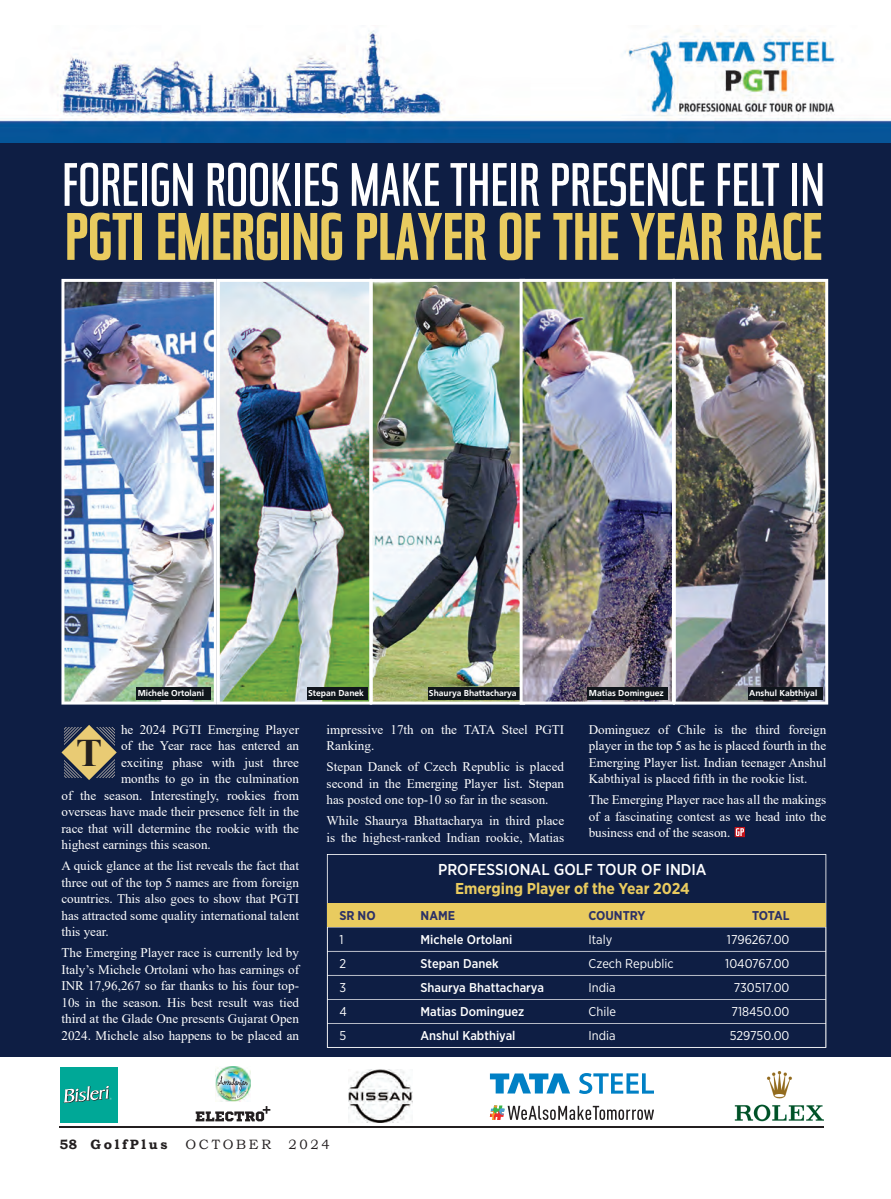
<style>
.page{position:relative;width:891px;height:1199px;background:#fff}
.page>*{position:absolute;margin:0;border:0;box-sizing:border-box;transform-origin:0 0}
.t1{font:500 67.5px "Tasse";color:#e9cb5f}
.t2{font:61.5px "Tasse";color:#fff}
.t3{font:700 39px "Times New Roman";color:#231f20}
.t4{font:500 15.75px "Gotham Narrow";color:#fff}
.t5{font:700 15.75px "Gotham Narrow";color:#e9cb5f}
.t6{font:13.5px "Bookman Old Style";letter-spacing:.2em;color:#231f20}
.t7{font:700 13.5px "Bookman Old Style";letter-spacing:.2em;color:#231f20}
.t8{font:13.2px/16.5px "Times New Roman";color:#fff;text-align:justify}
.t9{font:12.75px "Gotham Narrow";color:#fff}
.t10{font:500 12.75px "Gotham Narrow";color:#fff}
.t11{font:700 12.75px "Gotham Narrow";color:#2c3167}
.t12{font:700 9px "Frugal Sans";letter-spacing:-.005em;color:#fff}
</style>
<div class="page">
<div style="left:0;top:138px;width:891px;height:918px;background:#0e1e44"></div>
<img style="left:61px;top:279px;width:156px;height:425px">
<div style="left:136px;top:688px;width:75px;height:12px;background:#10161c"></div>
<hr style="left:59px;top:1126px;width:765px;height:2px;background:#231f20">
<img style="left:734px;top:1071px;width:89px;height:51px">
<svg style="left:490px;top:1073px;width:80px;height:20px"></svg>
<svg style="left:579px;top:1073px;width:75px;height:21px"></svg>
<svg style="left:489px;top:1105px;width:165px;height:15px"></svg>
<img style="left:348px;top:1070px;width:64px;height:52px">
<svg style="left:196px;top:1106px;width:74px;height:15px"></svg>
<img style="left:215px;top:1066px;width:36px;height:35px">
<svg style="left:218px;top:1071px;width:30px;height:28px"></svg>
<div style="left:60px;top:1067px;width:57px;height:55px;background:#00a897"></div>
<svg style="left:63px;top:1086px;width:49px;height:17px"></svg>
<img style="left:0;top:26px;width:891px;height:116px">
<svg style="left:61px;top:725px;width:56px;height:55px"></svg>
<svg style="left:735px;top:827px;width:10px;height:10px"></svg>
<svg style="left:327px;top:854px;width:499px;height:194px"></svg>
<svg style="left:327px;top:927px;width:499px;height:120px"></svg>
<div style="left:327px;top:903px;width:499px;height:24px;background:#e9cb5f"></div>
<img style="left:372px;top:279px;width:148px;height:425px">
<div style="left:428px;top:688px;width:91px;height:12px;background:#10161c"></div>
<img style="left:520px;top:279px;width:153px;height:425px">
<div style="left:587px;top:688px;width:81px;height:12px;background:#10161c"></div>
<img style="left:217px;top:279px;width:155px;height:425px">
<div style="left:307px;top:688px;width:61px;height:12px;background:#10161c"></div>
<img style="left:673px;top:279px;width:155px;height:425px">
<div style="left:748px;top:688px;width:74px;height:12px;background:#10161c"></div>
<h2 class="t2" style="left:62px;top:163px;width:765px">FOREIGN ROOKIES MAKE THEIR PRESENCE FELT IN</h2>
<h1 class="t1" style="left:65px;top:213px;width:759px">PGTI EMERGING PLAYER OF THE YEAR RACE</h1>
<p class="t12" style="left:138px;top:690px;width:68px">Michele Ortolani</p>
<p class="t8" style="left:121px;top:721px;width:180px">he 2024 PGTI Emerging Player</p>
<p class="t8" style="left:121px;top:738px;width:180px">of the Year race has entered an</p>
<p class="t8" style="left:121px;top:754px;width:180px">exciting phase with just three</p>
<p class="t8" style="left:121px;top:771px;width:180px">months to go in the culmination</p>
<p class="t8" style="left:61px;top:787px;width:239px">of the season. Interestingly, rookies from</p>
<p class="t8" style="left:61px;top:804px;width:239px">overseas have made their presence felt in the</p>
<p class="t8" style="left:61px;top:820px;width:239px">race that will determine the rookie with the</p>
<p class="t8" style="left:61px;top:837px;width:151px">highest earnings this season.</p>
<p class="t8" style="left:61px;top:857px;width:239px">A quick glance at the list reveals the fact that three out of the top 5 names are from foreign countries. This also goes to show that PGTI has attracted some quality international talent this year.</p>
<p class="t8" style="left:61px;top:944px;width:239px">The Emerging Player race is currently led by Italy’s Michele Ortolani who has earnings of INR 17,96,267 so far thanks to his four top-10s in the season. His best result was tied third at the Glade One presents Gujarat Open 2024. Michele also happens to be placed an</p>
<h3 class="t3" style="left:76px;top:731px;width:28px">T</h3>
<p class="t12" style="left:308px;top:690px;width:57px">Stepan Danek</p>
<p class="t12" style="left:429px;top:690px;width:89px">Shaurya Bhattacharya</p>
<p class="t12" style="left:589px;top:690px;width:76px">Matias Dominguez</p>
<p class="t12" style="left:749px;top:690px;width:70px">Anshul Kabthiyal</p>
<p class="t8" style="left:327px;top:721px;width:239px">impressive 17th on the TATA Steel PGTI<br>Ranking.</p>
<p class="t8" style="left:327px;top:758px;width:239px">Stepan Danek of Czech Republic is placed second in the Emerging Player list. Stepan has posted one top-10 so far in the season.</p>
<p class="t8" style="left:327px;top:812px;width:239px">While Shaurya Bhattacharya in third place is the highest-ranked Indian rookie, Matias</p>
<p class="t8" style="left:589px;top:721px;width:239px">Dominguez of Chile is the third foreign player in the top 5 as he is placed fourth in the Emerging Player list. Indian teenager Anshul Kabthiyal is placed fifth in the rookie list.</p>
<p class="t8" style="left:589px;top:791px;width:239px">The Emerging Player race has all the makings of a fascinating contest as we head into the business end of the season.</p>
<p class="t4" style="left:438px;top:864px;width:270px">PROFESSIONAL GOLF TOUR OF INDIA</p>
<p class="t5" style="left:455px;top:883px;width:236px">Emerging Player of the Year 2024</p>
<p class="t11" style="left:340px;top:910px;width:38px">SR NO</p>
<p class="t11" style="left:421px;top:910px;width:36px">NAME</p>
<p class="t11" style="left:589px;top:910px;width:59px">COUNTRY</p>
<p class="t11" style="left:752px;top:910px;width:39px">TOTAL</p>
<p class="t9" style="left:340px;top:934px;width:6px">1</p>
<p class="t10" style="left:421px;top:934px;width:93px">Michele Ortolani</p>
<p class="t9" style="left:589px;top:934px;width:25px">Italy</p>
<p class="t9" style="left:727px;top:934px;width:64px">1796267.00</p>
<p class="t9" style="left:340px;top:958px;width:8px">2</p>
<p class="t10" style="left:421px;top:958px;width:80px">Stepan Danek</p>
<p class="t9" style="left:589px;top:958px;width:86px">Czech Republic</p>
<p class="t9" style="left:725px;top:958px;width:66px">1040767.00</p>
<p class="t9" style="left:340px;top:982px;width:8px">3</p>
<p class="t10" style="left:421px;top:982px;width:125px">Shaurya Bhattacharya</p>
<p class="t9" style="left:589px;top:982px;width:29px">India</p>
<p class="t9" style="left:734px;top:982px;width:57px">730517.00</p>
<p class="t9" style="left:340px;top:1006px;width:9px">4</p>
<p class="t10" style="left:421px;top:1006px;width:105px">Matias Dominguez</p>
<p class="t9" style="left:589px;top:1006px;width:29px">Chile</p>
<p class="t9" style="left:731px;top:1006px;width:60px">718450.00</p>
<p class="t9" style="left:340px;top:1030px;width:8px">5</p>
<p class="t10" style="left:421px;top:1030px;width:97px">Anshul Kabthiyal</p>
<p class="t9" style="left:589px;top:1030px;width:29px">India</p>
<p class="t9" style="left:730px;top:1030px;width:61px">529750.00</p>
<p class="t7" style="left:59px;top:1136px;width:109px">58 GolfPlus</p>
<p class="t6" style="left:185px;top:1136px;width:87px">OCTOBER</p>
<p class="t6" style="left:288px;top:1136px;width:43px">2024</p>
</div>
